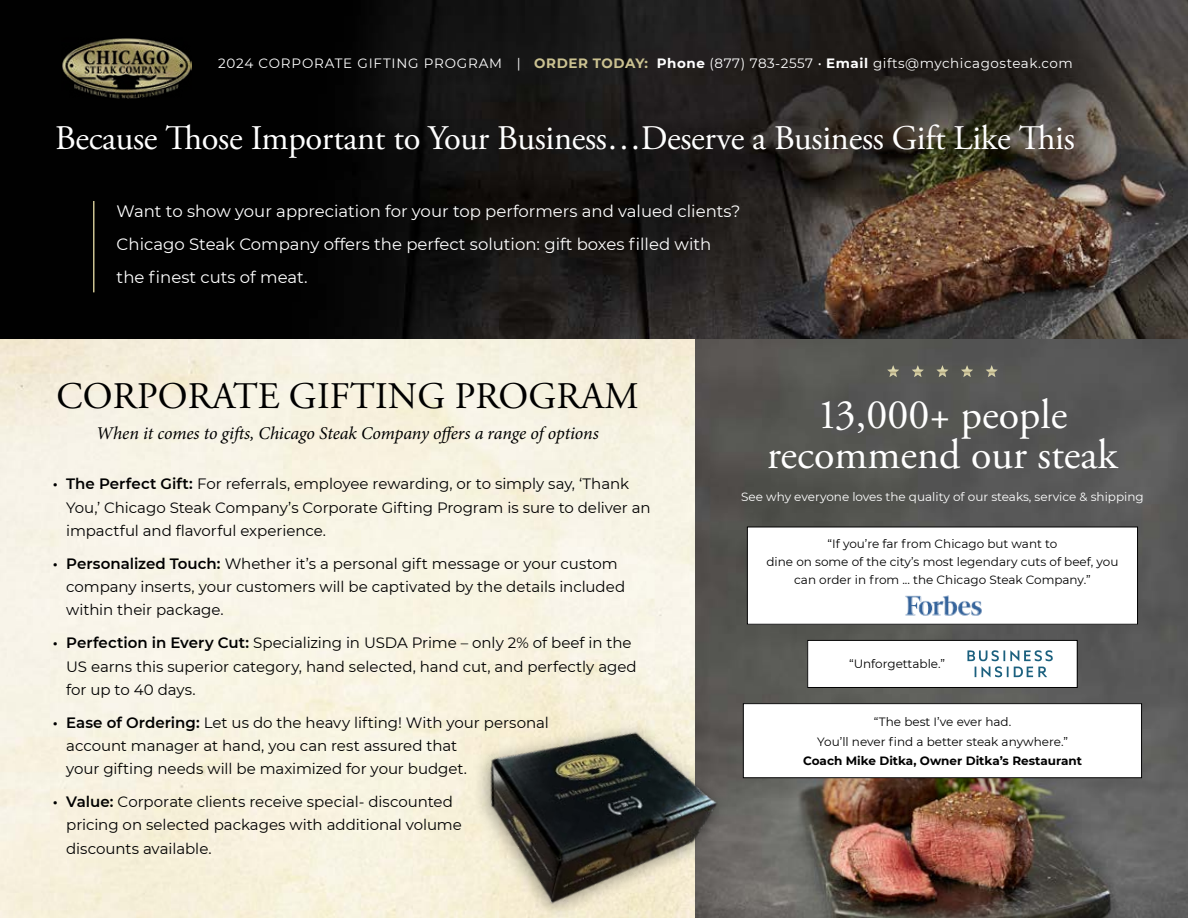
<style>
.page{position:relative;width:1188px;height:918px;background:#fff}
.page>*{position:absolute;margin:0;border:0;box-sizing:border-box;transform-origin:0 0}
.t1{font:42px/40.8px "Adobe Garamond Pro";color:#fff;text-align:center}
.t2{font:37.5px "Adobe Garamond Pro";letter-spacing:.005em;color:#000}
.t3{font:34.5px "Adobe Garamond Pro";letter-spacing:-.01em;color:#fff}
.t4{font:italic 18px "Minion Pro";letter-spacing:-.01em;color:#000}
.t5{font:16.5px/33px "Montserrat";color:#fff}
.t6{font:15px/23.2px "Montserrat";letter-spacing:-.005em;color:#000}
.t7{font:13.5px "Montserrat";letter-spacing:.04em;color:#fff}
.t8{font:12px/18px "Montserrat";color:#000;text-align:center}
.t9{font:12px "Montserrat";color:#fff}
.t10{font:700 12px "Montserrat";color:#000}
.s1{font-weight:700;color:#cbc291}
.s2{font-weight:700}
.s3{font-weight:600}
</style>
<div class="page">
<img style="left:695px;top:339px;width:493px;height:579px">
<img style="left:0;top:0;width:1188px;height:339px">
<div style="left:62px;top:37px;width:130px;height:63px;background:#000"></div>
<img style="left:61px;top:37px;width:130px;height:62px">
<hr style="left:93px;top:201px;width:1px;height:91px;background:#cbc291">
<div style="left:747px;top:527px;width:391px;height:97px;background:#fff"></div>
<img style="left:905px;top:595px;width:44px;height:21px">
<svg style="left:906px;top:596px;width:76px;height:20px"></svg>
<div style="left:808px;top:640px;width:269px;height:47px;background:#fff"></div>
<div style="left:807px;top:640px;width:270px;height:48px;border:1px solid #000"></div>
<svg style="left:967px;top:650px;width:86px;height:27px"></svg>
<div style="left:743px;top:704px;width:399px;height:74px;background:#fff"></div>
<div style="left:743px;top:703px;width:399px;height:75px;border:1px solid #000"></div>
<img style="left:431px;top:672px;width:336px;height:246px">
<svg style="left:887px;top:365px;width:12px;height:12px"></svg>
<svg style="left:912px;top:365px;width:12px;height:12px"></svg>
<svg style="left:936px;top:365px;width:12px;height:12px"></svg>
<svg style="left:961px;top:365px;width:12px;height:12px"></svg>
<svg style="left:986px;top:365px;width:12px;height:12px"></svg>
<p class="t7" style="left:218px;top:54px;width:856px">2024 CORPORATE GIFTING PROGRAM | <span class="s1">ORDER TODAY:</span> <span class="s2">Phone</span> (877) 783-2557 • <span class="s2">Email</span> gifts@mychicagosteak.com</p>
<h3 class="t3" style="left:55px;top:118px;width:1021px">Because Those Important to Your Business…Deserve a Business Gift Like This</h3>
<p class="t5" style="left:117px;top:194px;width:626px">Want to show your appreciation for your top performers and valued clients?<br>Chicago Steak Company offers the perfect solution: gift boxes filled with the finest cuts of meat.</p>
<h2 class="t2" style="left:57px;top:374px;width:584px">CORPORATE GIFTING PROGRAM</h2>
<p class="t4" style="left:96px;top:421px;width:504px">When it comes to gifts, Chicago Steak Company offers a range of options</p>
<p class="t6" style="left:66px;top:472px;width:586px;text-indent:-13px"><span class="s3">• The Perfect Gift:</span> For referrals, employee rewarding, or to simply say, ‘Thank<br>You,’ Chicago Steak Company’s Corporate Gifting Program is sure to deliver an impactful and flavorful experience.</p>
<p class="t6" style="left:66px;top:551px;width:561px;text-indent:-13px"><span class="s3">• Personalized Touch:</span> Whether it’s a personal gift message or your custom company inserts, your customers will be captivated by the details included within their package.</p>
<p class="t6" style="left:66px;top:631px;width:572px;text-indent:-13px"><span class="s3">• Perfection in Every Cut:</span> Specializing in USDA Prime – only 2% of beef in the<br>US earns this superior category, hand selected, hand cut, and perfectly aged for up to 40 days.</p>
<p class="t6" style="left:66px;top:710px;width:484px;text-indent:-13px"><span class="s3">• Ease of Ordering:</span> Let us do the heavy lifting! With your personal account manager at hand, you can rest assured that<br>your gifting needs will be maximized for your budget.</p>
<p class="t6" style="left:66px;top:790px;width:397px;text-indent:-13px"><span class="s3">• Value:</span> Corporate clients receive special- discounted pricing on selected packages with additional volume discounts available.</p>
<h1 class="t1" style="left:767px;top:395px;width:352px">13,000+ people recommend our steak</h1>
<p class="t9" style="left:741px;top:488px;width:404px">See why everyone loves the quality of our steaks, service &amp; shipping</p>
<p class="t8" style="left:766px;top:535px;width:353px">“If you’re far from Chicago but want to<br>dine on some of the city’s most legendary cuts of beef, you can order in from ... the Chicago Steak Company.”</p>
<p class="t8" style="left:849px;top:654px;width:98px">“Unforgettable.”</p>
<p class="t8" style="left:817px;top:712px;width:252px;line-height:19.5px">“The best I’ve ever had.<br>You’ll never find a better steak anywhere.”</p>
<p class="t10" style="left:803px;top:752px;width:280px">Coach Mike Ditka, Owner Ditka’s Restaurant</p>
</div>
